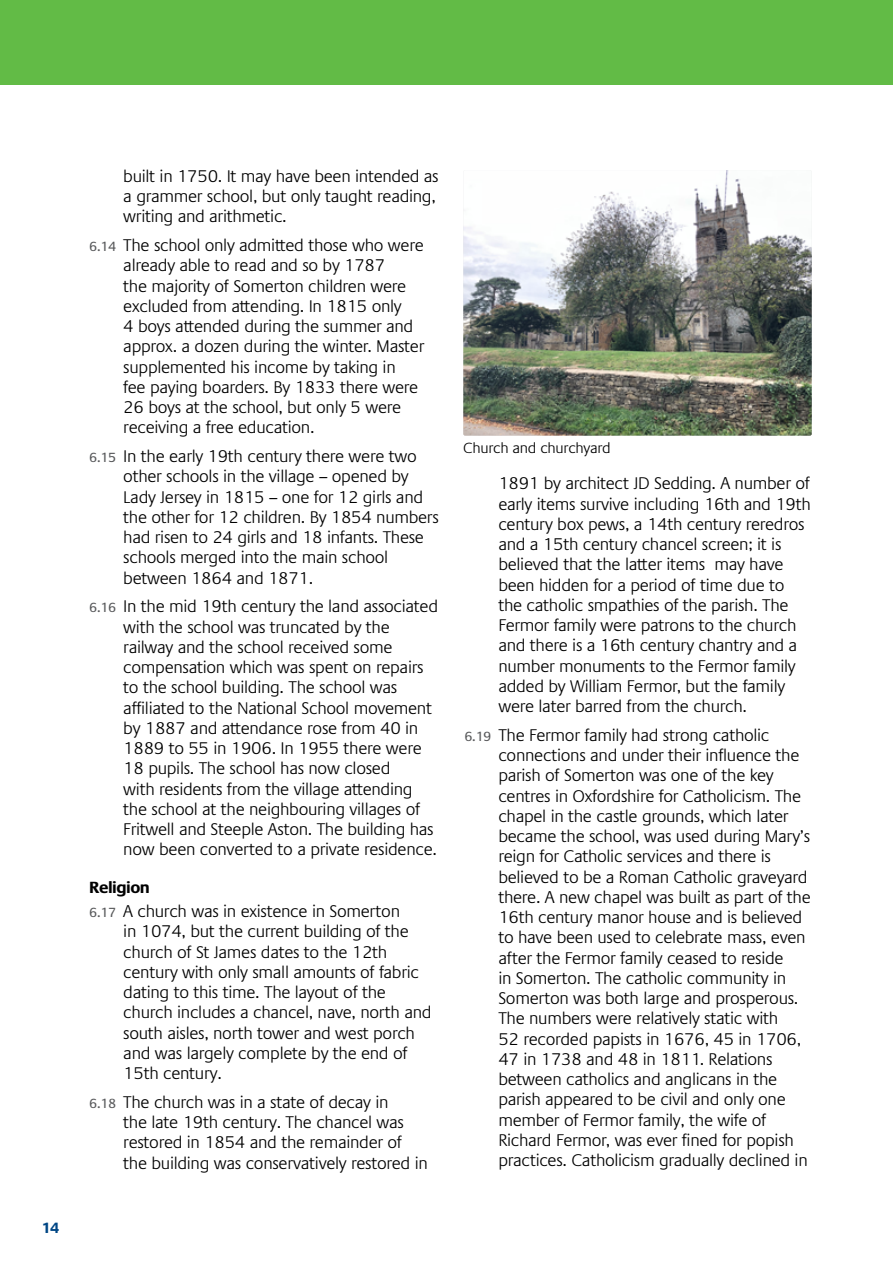
<style>
.page{position:relative;width:893px;height:1263px;background:#fff}
.page>*{position:absolute;margin:0;border:0;box-sizing:border-box;transform-origin:0 0}
.Normal__Web{font:300 17.25px/20.2px "Praxis LT Pro";letter-spacing:-.02em;color:#000}
.Normal__Web-2{font:700 16.5px "Praxis LT Pro";letter-spacing:-.03em;color:#000}
.Normal__Web-3{font:300 15px "Praxis LT Pro";letter-spacing:-.02em;color:#000}
.t1{font:700 15px "Praxis LT Pro";color:#004785}
.s1{font-weight:400;font-size:13.5px;color:#58595b}
</style>
<div class="page">
<div style="left:0;top:0;width:893px;height:85px;background:#62bb46"></div>
<img style="left:463px;top:170px;width:349px;height:266px">
<p class="t1" style="left:41px;top:1219px;width:20px">14</p>
<p class="Normal__Web" style="left:123px;top:166px;width:317px">built in 1750. It may have been intended as a grammer school, but only taught reading, writing and arithmetic.</p>
<p class="Normal__Web" style="left:123px;top:235px;width:303px;text-indent:-34px"><span class="s1">6.14</span> The school only admitted those who were already able to read and so by 1787<br>the majority of Somerton children were excluded from attending. In 1815 only<br>4 boys attended during the summer and approx. a dozen during the winter. Master supplemented his income by taking in<br>fee paying boarders. By 1833 there were 26 boys at the school, but only 5 were receiving a free education.</p>
<p class="Normal__Web" style="left:123px;top:446px;width:317px;text-indent:-34px"><span class="s1">6.15</span> In the early 19th century there were two other schools in the village – opened by Lady Jersey in 1815 – one for 12 girls and the other for 12 children. By 1854 numbers had risen to 24 girls and 18 infants. These schools merged into the main school between 1864 and 1871.</p>
<p class="Normal__Web" style="left:123px;top:597px;width:316px;text-indent:-34px"><span class="s1">6.16</span> In the mid 19th century the land associated with the school was truncated by the railway and the school received some compensation which was spent on repairs to the school building. The school was affiliated to the National School movement by 1887 and attendance rose from 40 in 1889 to 55 in 1906. In 1955 there were 18 pupils. The school has now closed<br>with residents from the village attending the school at the neighbouring villages of Fritwell and Steeple Aston. The building has now been converted to a private residence.</p>
<p class="Normal__Web-2" style="left:89px;top:877px;width:62px">Religion</p>
<p class="Normal__Web" style="left:123px;top:901px;width:310px;text-indent:-34px"><span class="s1">6.17</span> A church was in existence in Somerton<br>in 1074, but the current building of the church of St James dates to the 12th century with only small amounts of fabric dating to this time. The layout of the church includes a chancel, nave, north and south aisles, north tower and west porch and was largely complete by the end of 15th century.</p>
<p class="Normal__Web" style="left:123px;top:1092px;width:306px;text-indent:-34px"><span class="s1">6.18</span> The church was in a state of decay in<br>the late 19th century. The chancel was restored in 1854 and the remainder of the building was conservatively restored in</p>
<p class="Normal__Web-3" style="left:463px;top:439px;width:149px">Church and churchyard</p>
<p class="Normal__Web" style="left:498px;top:474px;width:314px">1891 by architect JD Sedding. A number of early items survive including 16th and 19th century box pews, a 14th century reredros and a 15th century chancel screen; it is believed that the latter items may have been hidden for a period of time due to the catholic smpathies of the parish. The Fermor family were patrons to the church and there is a 16th century chantry and a number monuments to the Fermor family added by William Fermor, but the family were later barred from the church.</p>
<p class="Normal__Web" style="left:498px;top:725px;width:314px;text-indent:-34px"><span class="s1">6.19</span> The Fermor family had strong catholic connections and under their influence the parish of Somerton was one of the key centres in Oxfordshire for Catholicism. The chapel in the castle grounds, which later became the school, was used during Mary’s reign for Catholic services and there is believed to be a Roman Catholic graveyard there. A new chapel was built as part of the 16th century manor house and is believed to have been used to celebrate mass, even after the Fermor family ceased to reside<br>in Somerton. The catholic community in Somerton was both large and prosperous.<br>The numbers were relatively static with<br>52 recorded papists in 1676, 45 in 1706, 47 in 1738 and 48 in 1811. Relations between catholics and anglicans in the parish appeared to be civil and only one member of Fermor family, the wife of Richard Fermor, was ever fined for popish practices. Catholicism gradually declined in</p>
</div>
